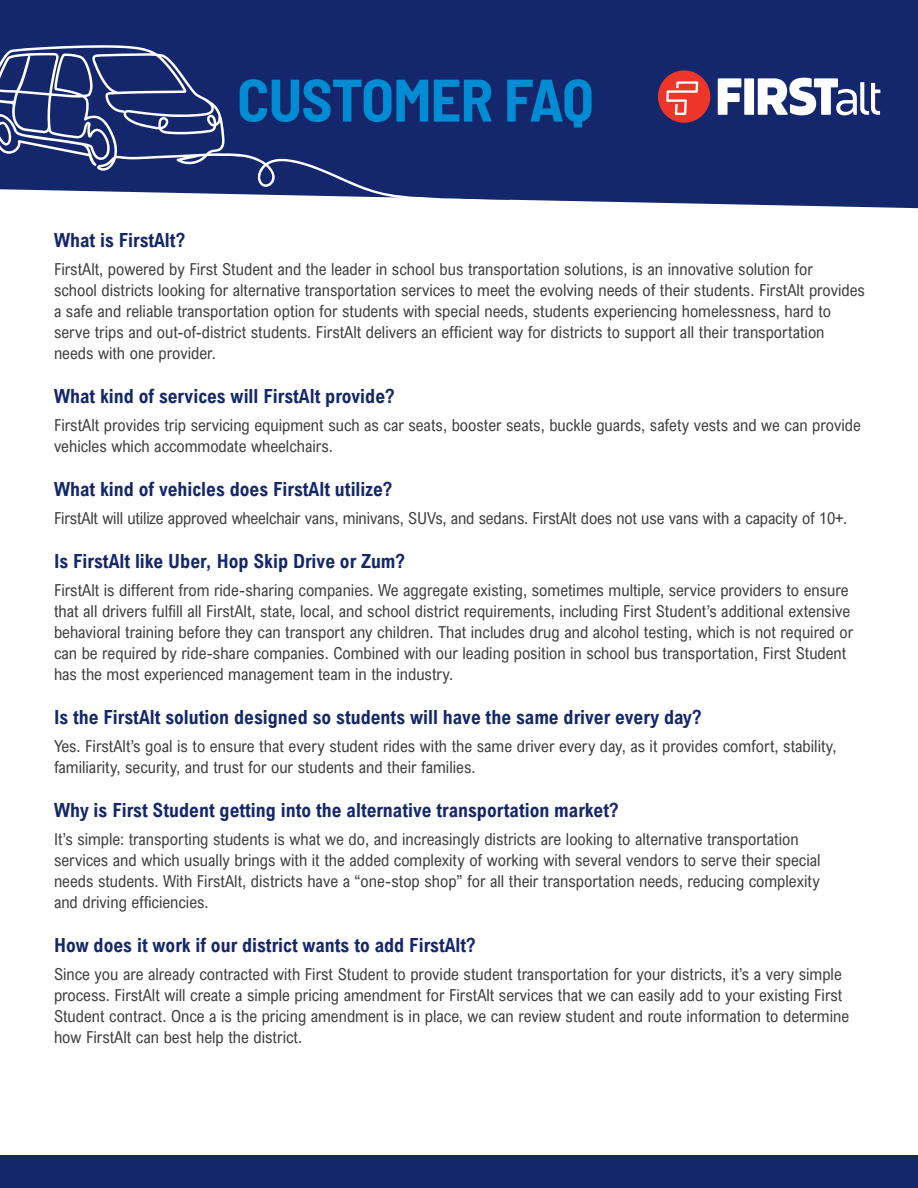
<style>
.page{position:relative;width:918px;height:1188px;background:#fff}
.page>*{position:absolute;margin:0;border:0;box-sizing:border-box;transform-origin:0 0}
.t1{font:700 semi-condensed 60px "Barlow";letter-spacing:-.01em;color:#008cd2}
.t2{font:700 19.5px "Arial Nova Cond";color:#15276c}
.t3{font:16.5px/21px "Arial Nova Cond";color:#3f3f3f}
</style>
<div class="page">
<div style="left:0;top:1156px;width:918px;height:32px;background:#15276c"></div>
<div style="left:0;top:0;width:918px;height:208px;background:#15276c"></div>
<div style="left:658px;top:70px;width:52px;height:53px;background:#ee3529;border-radius:50%"></div>
<svg style="left:666px;top:81px;width:32px;height:34px"></svg>
<div style="left:744px;top:78px;width:10px;height:37px;background:#fff"></div>
<svg style="left:718px;top:78px;width:23px;height:37px"></svg>
<svg style="left:758px;top:78px;width:122px;height:37px"></svg>
<svg style="left:0;top:45px;width:548px;height:155px;background:#2b3b7a"></svg>
<h1 class="t1" style="left:237px;top:79px;width:358px">CUSTOMER FAQ</h1>
<p class="t2" style="left:54px;top:233px;width:133px">What is FirstAlt?</p>
<p class="t3" style="left:54px;top:260px;width:813px">FirstAlt, powered by First Student and the leader in school bus transportation solutions, is an innovative solution for<br>school districts looking for alternative transportation services to meet the evolving needs of their students. FirstAlt provides a safe and reliable transportation option for students with special needs, students experiencing homelessness, hard to serve trips and out-of-district students. FirstAlt delivers an efficient way for districts to support all their transportation needs with one provider.</p>
<p class="t2" style="left:54px;top:389px;width:342px">What kind of services will FirstAlt provide?</p>
<p class="t3" style="left:54px;top:416px;width:808px">FirstAlt provides trip servicing equipment such as car seats, booster seats, buckle guards, safety vests and we can provide vehicles which accommodate wheelchairs.</p>
<p class="t2" style="left:54px;top:482px;width:340px">What kind of vehicles does FirstAlt utilize?</p>
<p class="t3" style="left:54px;top:509px;width:795px">FirstAlt will utilize approved wheelchair vans, minivans, SUVs, and sedans. FirstAlt does not use vans with a capacity of 10+.</p>
<p class="t2" style="left:54px;top:554px;width:353px">Is FirstAlt like Uber, Hop Skip Drive or Zum?</p>
<p class="t3" style="left:54px;top:581px;width:801px">FirstAlt is different from ride-sharing companies. We aggregate existing, sometimes multiple, service providers to ensure that all drivers fulfill all FirstAlt, state, local, and school district requirements, including First Student’s additional extensive behavioral training before they can transport any children. That includes drug and alcohol testing, which is not required or can be required by ride-share companies. Combined with our leading position in school bus transportation, First Student has the most experienced management team in the industry.</p>
<p class="t2" style="left:54px;top:710px;width:649px">Is the FirstAlt solution designed so students will have the same driver every day?</p>
<p class="t3" style="left:54px;top:735px;width:784px">Yes. FirstAlt’s goal is to ensure that every student rides with the same driver every day, as it provides comfort, stability, familiarity, security, and trust for our students and their families.</p>
<p class="t2" style="left:54px;top:803px;width:566px">Why is First Student getting into the alternative transportation market?</p>
<p class="t3" style="left:54px;top:828px;width:768px">It’s simple: transporting students is what we do, and increasingly districts are looking to alternative transportation services and which usually brings with it the added complexity of working with several vendors to serve their special needs students. With FirstAlt, districts have a “one-stop shop” for all their transportation needs, reducing complexity and driving efficiencies.</p>
<p class="t2" style="left:54px;top:938px;width:423px">How does it work if our district wants to add FirstAlt?</p>
<p class="t3" style="left:54px;top:963px;width:797px">Since you are already contracted with First Student to provide student transportation for your districts, it’s a very simple process. FirstAlt will create a simple pricing amendment for FirstAlt services that we can easily add to your existing First Student contract. Once a is the pricing amendment is in place, we can review student and route information to determine how FirstAlt can best help the district.</p>
</div>
